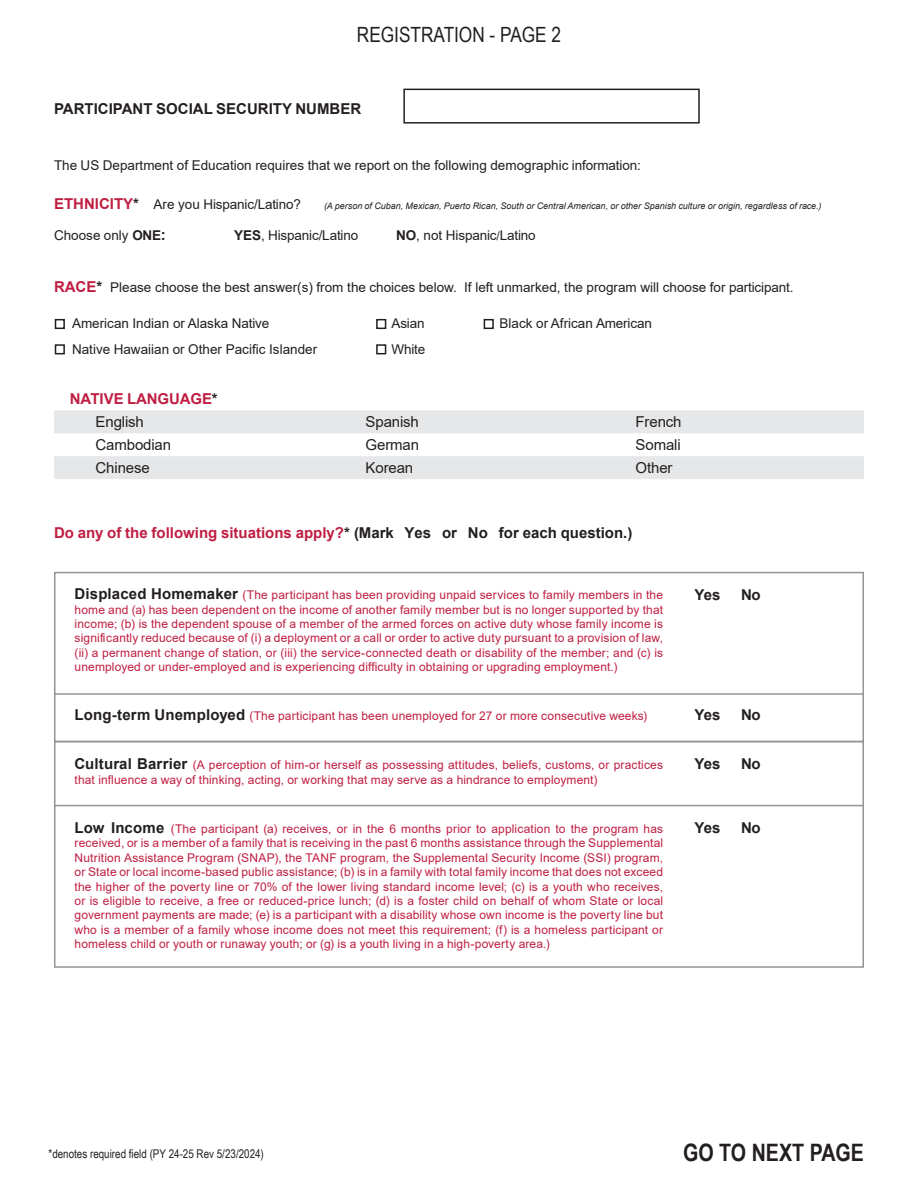
<style>
.page{position:relative;width:918px;height:1188px;background:#fff}
.page>*{position:absolute;margin:0;border:0;box-sizing:border-box;transform-origin:0 0}
.t1{font:700 24px "Arial Narrow";color:#231f20}
.t2{font:21px "Arial Narrow";color:#231f20}
.t3{font:700 15px/23px "Arial";color:#bf1e41}
.t4{font:15px "Arial";letter-spacing:-.01em;color:#231f20}
.t5{font:700 15px "Arial";color:#231f20}
.t6{font:13.5px "Arial";color:#231f20}
.t7{font:12px/14.4px "Arial";letter-spacing:.01em;color:#bf1e41;text-align:justify}
.t8{font:12px "Arial Narrow";color:#231f20}
.t9{font:italic 9px "Arial";color:#231f20}
.s1{font-weight:700;font-size:15px;color:#bf1e41}
.s2{font-weight:700;font-size:15px}
.s3{font-weight:700}
.s4{font-size:12px}
.s5{color:#231f20}
.s6{font-weight:400;color:#231f20}
.s7{font-weight:700;font-size:15px;color:#231f20}
</style>
<div class="page">
<div style="left:54px;top:572px;width:810px;height:126px;border:2px solid #939598"></div>
<div style="left:54px;top:741px;width:810px;height:68px;background:#fff;border:2px solid #939598"></div>
<div style="left:54px;top:805px;width:810px;height:163px;background:#fff;border:2px solid #939598"></div>
<div style="left:54px;top:693px;width:810px;height:49px;background:#fff;border:2px solid #939598"></div>
<div style="left:403px;top:89px;width:297px;height:35px;border:2px solid #231f20"></div>
<svg style="left:54px;top:410px;width:810px;height:69px;fill:#e6e7e9"></svg>
<div style="left:55px;top:319px;width:10px;height:10px;border:2px solid #231f20"></div>
<div style="left:376px;top:319px;width:10px;height:10px;border:2px solid #231f20"></div>
<div style="left:484px;top:319px;width:10px;height:10px;border:2px solid #231f20"></div>
<div style="left:55px;top:344px;width:10px;height:10px;border:2px solid #231f20"></div>
<div style="left:376px;top:344px;width:10px;height:10px;border:2px solid #231f20"></div>
<h2 class="t2" style="left:357px;top:19px;width:206px">REGISTRATION - PAGE 2</h2>
<p class="t5" style="left:54px;top:98px;width:309px">PARTICIPANT SOCIAL SECURITY NUMBER</p>
<p class="t6" style="left:54px;top:156px;width:588px">The US Department of Education requires that we report on the following demographic information:</p>
<p class="t6" style="left:54px;top:195px;width:249px"><span class="s1">ETHNICITY</span><span class="s2">*</span> Are you Hispanic/Latino?</p>
<p class="t9" style="left:324px;top:200px;width:499px">(A person of Cuban, Mexican, Puerto Rican, South or Central American, or other Spanish culture or origin, regardless of race.)</p>
<p class="t6" style="left:54px;top:226px;width:113px">Choose only <span class="s3">ONE</span><span class="s2">:</span></p>
<p class="t6" style="left:234px;top:226px;width:126px"><span class="s3">YES</span>, Hispanic/Latino</p>
<p class="t6" style="left:396px;top:226px;width:141px"><span class="s3">NO</span>, not Hispanic<span class="s4">/</span>Latino</p>
<p class="t6" style="left:54px;top:278px;width:741px"><span class="s1">RACE</span><span class="s2">*</span> Please choose the best answer(s) from the choices below. If left unmarked, the program will choose for participant.</p>
<p class="t6" style="left:72px;top:314px;width:199px">American Indian or Alaska Native</p>
<p class="t6" style="left:391px;top:314px;width:35px">Asian</p>
<p class="t6" style="left:499px;top:314px;width:154px">Black or African American</p>
<p class="t6" style="left:72px;top:340px;width:247px">Native Hawaiian or Other Pacific Islander</p>
<p class="t6" style="left:392px;top:340px;width:35px">White</p>
<p class="t3" style="left:96px;top:388px;width:124px;text-indent:-26px">NATIVE LANGUAGE<span class="s5">*<br></span><span class="s6">English</span></p>
<p class="t4" style="left:366px;top:412px;width:55px">Spanish</p>
<p class="t4" style="left:636px;top:412px;width:47px">French</p>
<p class="t4" style="left:96px;top:435px;width:77px">Cambodian</p>
<p class="t4" style="left:366px;top:435px;width:55px">German</p>
<p class="t4" style="left:636px;top:435px;width:47px">Somali</p>
<p class="t4" style="left:96px;top:458px;width:56px">Chinese</p>
<p class="t4" style="left:366px;top:458px;width:49px">Korean</p>
<p class="t4" style="left:636px;top:458px;width:38px">Other</p>
<p class="t3" style="left:54px;top:522px;width:580px">Do any of the following situations apply?<span class="s5">* (Mark Yes or No for each question.)</span></p>
<p class="t7" style="left:75px;top:588px;width:590px"><span class="s7">Displaced Homemaker</span> (The participant has been providing unpaid services to family members in the home and (a) has been dependent on the income of another family member but is no longer supported by that income; (b) is the dependent spouse of a member of the armed forces on active duty whose family income is significantly reduced because of (i) a deployment or a call or order to active duty pursuant to a provision of law, (ii) a permanent change of station, or (iii) the service-connected death or disability of the member; and (c) is unemployed or under-employed and is experiencing difficulty in obtaining or upgrading employment.)</p>
<p class="t5" style="left:695px;top:584px;width:27px">Yes</p>
<p class="t5" style="left:741px;top:584px;width:21px">No</p>
<p class="t7" style="left:75px;top:709px;width:574px"><span class="s7">Long-term Unemployed</span> (The participant has been unemployed for 27 or more consecutive weeks)</p>
<p class="t7" style="left:75px;top:758px;width:590px"><span class="s7">Cultural Barrier</span> (A perception of him-or herself as possessing attitudes, beliefs, customs, or practices that influence a way of thinking, acting, or working that may serve as a hindrance to employment)</p>
<p class="t7" style="left:75px;top:822px;width:590px"><span class="s7">Low Income</span> (The participant (a) receives, or in the 6 months prior to application to the program has received, or is a member of a family that is receiving in the past 6 months assistance through the Supplemental Nutrition Assistance Program (SNAP), the TANF program, the Supplemental Security Income (SSI) program, or State or local income-based public assistance; (b) is in a family with total family income that does not exceed the higher of the poverty line or 70% of the lower living standard income level; (c) is a youth who receives, or is eligible to receive, a free or reduced-price lunch; (d) is a foster child on behalf of whom State or local government payments are made; (e) is a participant with a disability whose own income is the poverty line but who is a member of a family whose income does not meet this requirement; (f) is a homeless participant or homeless child or youth or runaway youth; or (g) is a youth living in a high-poverty area.)</p>
<p class="t5" style="left:695px;top:705px;width:27px">Yes</p>
<p class="t5" style="left:741px;top:705px;width:21px">No</p>
<p class="t5" style="left:695px;top:753px;width:27px">Yes</p>
<p class="t5" style="left:741px;top:753px;width:21px">No</p>
<p class="t5" style="left:695px;top:817px;width:27px">Yes</p>
<p class="t5" style="left:741px;top:817px;width:21px">No</p>
<p class="t8" style="left:49px;top:1145px;width:217px">*denotes required field (PY 24-25 Rev 5/23/2024)</p>
<h1 class="t1" style="left:683px;top:1134px;width:182px">GO TO NEXT PAGE</h1>
</div>
